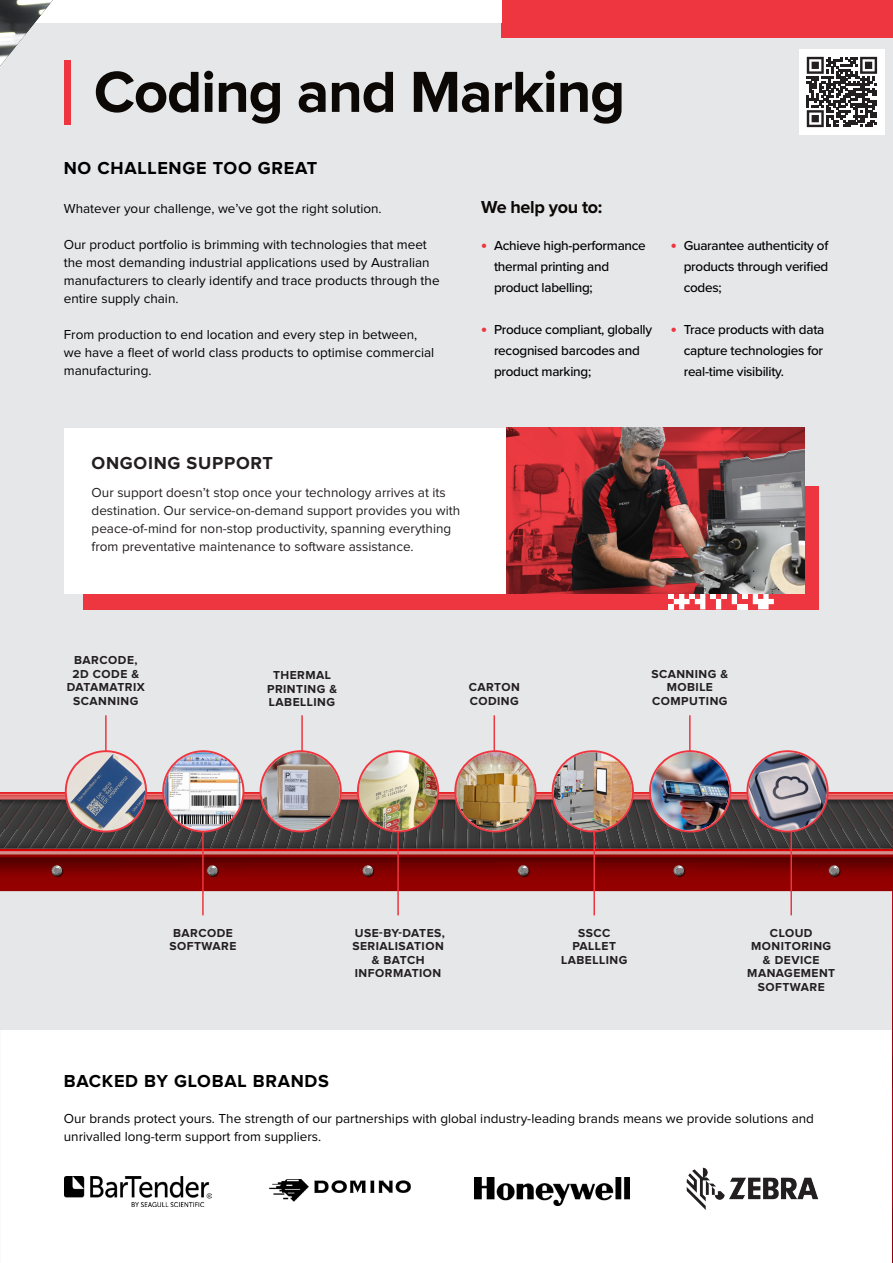
<style>
.page{position:relative;width:893px;height:1263px;background:#fff}
.page>*{position:absolute;margin:0;border:0;box-sizing:border-box;transform-origin:0 0}
.t1{font:700 60px "Proxima Nova";letter-spacing:-.02em;color:#0c0806}
.t2{font:700 18px "Proxima Nova";letter-spacing:.04em;color:#000}
.t3{font:700 18px "Proxima Nova";letter-spacing:.04em;color:#231f20}
.t4{font:700 18px "Proxima Nova";letter-spacing:-.02em;color:#0c0806}
.t5{font:13.5px/18px "Proxima Nova";color:#000}
.t6{font:500 13.5px/21px "Proxima Nova";letter-spacing:-.02em;color:#000}
.t7{font:13.5px/18px "Proxima Nova";color:#231f20}
.t8{font:700 12px/13.5px "Proxima Nova";letter-spacing:.04em;color:#231f20;text-align:center}
.s1{font-family:"Helvetica Neue";font-size:12px;color:#ee3640}
</style>
<div class="page">
<div style="left:0;top:0;width:893px;height:1029px;background:#e6e7e9"></div>
<img style="left:64px;top:1177px;width:147px;height:29px">
<img style="left:269px;top:1180px;width:142px;height:22px">
<img style="left:474px;top:1177px;width:155px;height:28px">
<img style="left:687px;top:1167px;width:132px;height:43px">
<div style="left:501px;top:0;width:392px;height:38px;background:#ee3640"></div>
<div style="left:0;top:0;width:501px;height:23px;background:#fff"></div>
<div style="left:83px;top:486px;width:736px;height:123px;background:#ee3640"></div>
<div style="left:64px;top:428px;width:741px;height:166px;background:#fff"></div>
<svg style="left:711px;top:594px;width:15px;height:15px"></svg>
<svg style="left:732px;top:594px;width:15px;height:10px"></svg>
<svg style="left:753px;top:594px;width:21px;height:15px"></svg>
<svg style="left:668px;top:594px;width:37px;height:15px"></svg>
<div style="left:737px;top:604px;width:10px;height:5px;background:#fff"></div>
<div style="left:64px;top:60px;width:6px;height:65px;background:#ee3640"></div>
<img style="left:0;top:0;width:53px;height:66px">
<img style="left:892px;top:793px;width:1px;height:470px">
<div style="left:799px;top:49px;width:85px;height:86px;background:#fff"></div>
<svg style="left:807px;top:57px;width:70px;height:70px"></svg>
<img style="left:506px;top:427px;width:299px;height:167px">
<svg style="left:0;top:793px;width:893px;height:7px;background:#d65859"></svg>
<svg style="left:0;top:800px;width:893px;height:91px;background:#6c2121"></svg>
<hr style="left:105px;top:715px;width:2px;height:50px;background:#ee3640">
<hr style="left:689px;top:715px;width:2px;height:50px;background:#ee3640">
<hr style="left:493px;top:715px;width:2px;height:50px;background:#ee3640">
<hr style="left:301px;top:715px;width:2px;height:50px;background:#ee3640">
<hr style="left:202px;top:793px;width:2px;height:122px;background:#ee3640">
<hr style="left:397px;top:793px;width:2px;height:122px;background:#ee3640">
<hr style="left:593px;top:793px;width:2px;height:122px;background:#ee3640">
<hr style="left:790px;top:793px;width:2px;height:122px;background:#ee3640">
<svg style="left:66px;top:751px;width:80px;height:80px"></svg>
<img style="left:67px;top:752px;width:78px;height:78px;border-radius:39px">
<div style="left:65px;top:750px;width:82px;height:82px;border:2px solid #ee3640;border-radius:50%"></div>
<svg style="left:163px;top:751px;width:80px;height:80px"></svg>
<img style="left:164px;top:752px;width:78px;height:78px;border-radius:39px">
<div style="left:162px;top:750px;width:82px;height:82px;border:2px solid #ee3640;border-radius:50%"></div>
<svg style="left:358px;top:751px;width:80px;height:80px"></svg>
<img style="left:359px;top:752px;width:78px;height:78px;border-radius:39px">
<div style="left:357px;top:750px;width:82px;height:82px;border:2px solid #ee3640;border-radius:50%"></div>
<svg style="left:261px;top:751px;width:80px;height:80px"></svg>
<img style="left:262px;top:752px;width:78px;height:78px;border-radius:39px">
<div style="left:260px;top:750px;width:82px;height:82px;border:2px solid #ee3640;border-radius:50%"></div>
<svg style="left:650px;top:751px;width:80px;height:80px"></svg>
<img style="left:651px;top:752px;width:78px;height:78px;border-radius:39px">
<div style="left:649px;top:750px;width:82px;height:82px;border:2px solid #ee3640;border-radius:50%"></div>
<svg style="left:455px;top:751px;width:81px;height:80px"></svg>
<img style="left:456px;top:752px;width:79px;height:78px;border-radius:39px">
<div style="left:454px;top:750px;width:82px;height:82px;border:2px solid #ee3640;border-radius:50%"></div>
<svg style="left:553px;top:751px;width:80px;height:80px"></svg>
<img style="left:554px;top:752px;width:78px;height:78px;border-radius:39px">
<div style="left:552px;top:750px;width:82px;height:82px;border:2px solid #ee3640;border-radius:50%"></div>
<svg style="left:747px;top:751px;width:81px;height:80px"></svg>
<img style="left:748px;top:752px;width:79px;height:78px;border-radius:39px">
<div style="left:746px;top:750px;width:83px;height:82px;border:2px solid #ee3640;border-radius:50%"></div>
<p class="t1" style="left:94px;top:64px;width:533px">Coding and Marking</p>
<p class="t2" style="left:64px;top:160px;width:255px">NO CHALLENGE TOO GREAT</p>
<p class="t5" style="left:64px;top:200px;width:319px">Whatever your challenge, we’ve got the right solution.</p>
<p class="t5" style="left:64px;top:236px;width:377px">Our product portfolio is brimming with technologies that meet the most demanding industrial applications used by Australian manufacturers to clearly identify and trace products through the entire supply chain.</p>
<p class="t5" style="left:64px;top:326px;width:372px">From production to end location and every step in between, we have a fleet of world class products to optimise commercial manufacturing.</p>
<p class="t4" style="left:481px;top:198px;width:122px">We help you to:</p>
<p class="t6" style="left:494px;top:235px;width:153px;text-indent:-13px"><span class="s1">•</span> Achieve high-performance thermal printing and product labelling;</p>
<p class="t6" style="left:494px;top:319px;width:160px;text-indent:-13px"><span class="s1">•</span> Produce compliant, globally recognised barcodes and product marking;</p>
<p class="t6" style="left:684px;top:235px;width:146px;text-align:justify;text-indent:-13px"><span class="s1">•</span> Guarantee authenticity of products through verified codes;</p>
<p class="t6" style="left:684px;top:319px;width:142px;text-align:justify;text-indent:-13px"><span class="s1">•</span> Trace products with data capture technologies for real-time visibility.</p>
<p class="t3" style="left:92px;top:455px;width:183px">ONGOING SUPPORT</p>
<p class="t7" style="left:92px;top:484px;width:370px">Our support doesn’t stop once your technology arrives at its destination. Our service-on-demand support provides you with peace-of-mind for non-stop productivity, spanning everything from preventative maintenance to software assistance.</p>
<p class="t8" style="left:67px;top:654px;width:80px">BARCODE,<br>2D CODE &amp;<br>DATAMATRIX<br>SCANNING</p>
<p class="t8" style="left:267px;top:669px;width:72px">THERMAL<br>PRINTING &amp;<br>LABELLING</p>
<p class="t8" style="left:469px;top:681px;width:52px;text-align:left">CARTON<br>CODING</p>
<p class="t8" style="left:651px;top:667px;width:78px">SCANNING &amp;<br>MOBILE<br>COMPUTING</p>
<p class="t8" style="left:169px;top:926px;width:68px">BARCODE<br>SOFTWARE</p>
<p class="t8" style="left:352px;top:926px;width:94px">USE-BY-DATES,<br>SERIALISATION &amp; BATCH<br>INFORMATION</p>
<p class="t8" style="left:561px;top:926px;width:68px">SSCC<br>PALLET<br>LABELLING</p>
<p class="t8" style="left:747px;top:926px;width:89px">CLOUD<br>MONITORING &amp; DEVICE<br>MANAGEMENT<br>SOFTWARE</p>
<p class="t2" style="left:64px;top:1072px;width:267px">BACKED BY GLOBAL BRANDS</p>
<p class="t5" style="left:64px;top:1109px;width:752px">Our brands protect yours. The strength of our partnerships with global industry-leading brands means we provide solutions and unrivalled long-term support from suppliers.</p>
</div>
